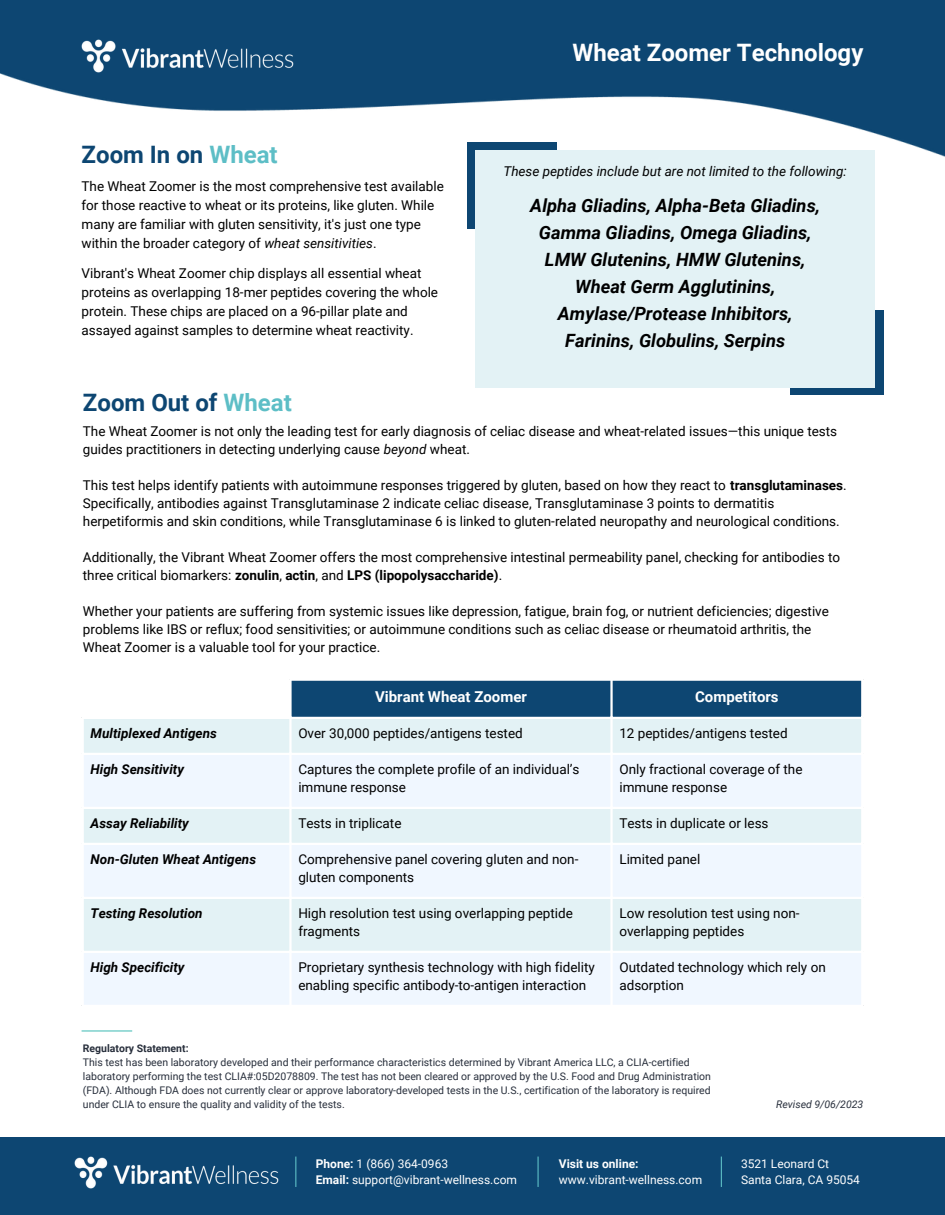
<style>
.page{position:relative;width:945px;height:1215px;background:#fff}
.page>*{position:absolute;margin:0;border:0;box-sizing:border-box;transform-origin:0 0}
.t1{font:700 24px "Roboto";color:#0d4672}
.t2{font:700 24px "Roboto";color:#fff}
.t3{font:italic 700 18.3px/27px "Roboto";color:#000;text-align:center}
.t4{font:700 15px "Roboto";color:#fff}
.t5{font:13.5px/18px "Roboto";color:#000}
.t6{font:italic 700 13.5px "Roboto";color:#000}
.t7{font:italic 13.5px "Roboto";color:#000}
.t8{font:12px "Roboto";color:#fff}
.t9{font:700 12px "Roboto";color:#fff}
.t10{font:10.5px/14px "Roboto";color:#282f3c}
.t11{font:700 10.5px "Roboto";color:#282f3c}
.t12{font:italic 10.5px "Roboto";color:#282f3c}
.s1{color:#5dbec6}
.s2{font-style:italic}
.s3{font-weight:700}
</style>
<div class="page">
<div style="left:0;top:1138px;width:945px;height:77px;background:#0d4672"></div>
<img style="left:75px;top:1157px;width:203px;height:31px">
<hr style="left:295px;top:1157px;width:1px;height:30px;background:#5dbec6">
<hr style="left:538px;top:1157px;width:1px;height:30px;background:#5dbec6">
<hr style="left:721px;top:1157px;width:1px;height:30px;background:#5dbec6">
<img style="left:0;top:0;width:945px;height:157px">
<img style="left:82px;top:40px;width:211px;height:32px">
<div style="left:292px;top:681px;width:569px;height:36px;background:#0d4672"></div>
<div style="left:84px;top:719px;width:777px;height:34px;background:#e3f2f5"></div>
<svg style="left:84px;top:755px;width:777px;height:250px;fill:#f0f7ff"></svg>
<hr style="left:289px;top:681px;width:3px;height:324px;background:#fff">
<hr style="left:610px;top:681px;width:3px;height:324px;background:#fff">
<hr style="left:82px;top:807px;width:781px;height:2px;background:#fff">
<hr style="left:82px;top:843px;width:781px;height:2px;background:#fff">
<hr style="left:82px;top:897px;width:781px;height:2px;background:#fff">
<hr style="left:82px;top:951px;width:781px;height:2px;background:#fff">
<div style="left:467px;top:142px;width:90px;height:87px;background:#0d4672"></div>
<div style="left:790px;top:310px;width:93px;height:85px;background:#0d4672"></div>
<div style="left:476px;top:150px;width:399px;height:238px;background:#e3f2f5"></div>
<hr style="left:82px;top:1030px;width:50px;height:2px;background:#51c1bb">
<p class="t1" style="left:82px;top:141px;width:198px">Zoom In on <span class="s1">Wheat</span></p>
<p class="t5" style="left:82px;top:177px;width:364px;line-height:18.8px">The Wheat Zoomer is the most comprehensive test available for those reactive to wheat or its proteins, like gluten. While many are familiar with gluten sensitivity, it's just one type within the broader category of <span class="s2">wheat sensitivities</span>.</p>
<p class="t5" style="left:82px;top:264px;width:358px;line-height:18.8px">Vibrant's Wheat Zoomer chip displays all essential wheat proteins as overlapping 18-mer peptides covering the whole protein. These chips are placed on a 96-pillar plate and assayed against samples to determine wheat reactivity.</p>
<p class="t1" style="left:83px;top:388px;width:210px">Zoom Out of <span class="s1">Wheat</span></p>
<p class="t2" style="left:573px;top:39px;width:292px">Wheat Zoomer Technology</p>
<p class="t7" style="left:504px;top:164px;width:345px">These peptides include but are not limited to the following:</p>
<p class="t3" style="left:530px;top:193px;width:291px">Alpha Gliadins, Alpha-Beta Gliadins,<br>Gamma Gliadins, Omega Gliadins,<br>LMW Glutenins, HMW Glutenins,<br>Wheat Germ Agglutinins,<br>Amylase/Protease Inhibitors,<br>Farinins, Globulins, Serpins</p>
<p class="t5" style="left:83px;top:422px;width:756px">The Wheat Zoomer is not only the leading test for early diagnosis of celiac disease and wheat-related issues—this unique tests guides practitioners in detecting underlying cause <span class="s2">beyond</span> wheat.</p>
<p class="t5" style="left:83px;top:476px;width:765px">This test helps identify patients with autoimmune responses triggered by gluten, based on how they react to <span class="s3">transglutaminases</span>.<br>Specifically, antibodies against Transglutaminase 2 indicate celiac disease, Transglutaminase 3 points to dermatitis herpetiformis and skin conditions, while Transglutaminase 6 is linked to gluten-related neuropathy and neurological conditions.</p>
<p class="t5" style="left:83px;top:548px;width:759px">Additionally, the Vibrant Wheat Zoomer offers the most comprehensive intestinal permeability panel, checking for antibodies to three critical biomarkers: <span class="s3">zonulin</span>, <span class="s3">actin</span>, and <span class="s3">LPS (lipopolysaccharide)</span>.</p>
<p class="t5" style="left:83px;top:602px;width:748px">Whether your patients are suffering from systemic issues like depression, fatigue, brain fog, or nutrient deficiencies; digestive problems like IBS or reflux; food sensitivities; or autoimmune conditions such as celiac disease or rheumatoid arthritis, the<br>Wheat Zoomer is a valuable tool for your practice.</p>
<p class="t4" style="left:375px;top:688px;width:153px">Vibrant Wheat Zoomer</p>
<p class="t4" style="left:695px;top:688px;width:85px">Competitors</p>
<p class="t6" style="left:91px;top:725px;width:128px">Multiplexed Antigens</p>
<p class="t5" style="left:298px;top:724px;width:226px">Over 30,000 peptides/antigens tested</p>
<p class="t5" style="left:619px;top:724px;width:170px">12 peptides/antigens tested</p>
<p class="t6" style="left:91px;top:761px;width:95px">High Sensitivity</p>
<p class="t5" style="left:298px;top:760px;width:283px">Captures the complete profile of an individual’s immune response</p>
<p class="t5" style="left:619px;top:760px;width:185px">Only fractional coverage of the immune response</p>
<p class="t6" style="left:91px;top:815px;width:100px">Assay Reliability</p>
<p class="t5" style="left:298px;top:814px;width:105px">Tests in triplicate</p>
<p class="t5" style="left:619px;top:814px;width:151px">Tests in duplicate or less</p>
<p class="t6" style="left:91px;top:851px;width:167px">Non-Gluten Wheat Antigens</p>
<p class="t5" style="left:298px;top:850px;width:282px">Comprehensive panel covering gluten and non&shy;gluten components</p>
<p class="t5" style="left:619px;top:850px;width:82px">Limited panel</p>
<p class="t6" style="left:91px;top:905px;width:113px">Testing Resolution</p>
<p class="t5" style="left:298px;top:904px;width:276px">High resolution test using overlapping peptide fragments</p>
<p class="t5" style="left:619px;top:904px;width:182px">Low resolution test using non&shy;overlapping peptides</p>
<p class="t6" style="left:91px;top:959px;width:96px">High Specificity</p>
<p class="t5" style="left:298px;top:958px;width:298px">Proprietary synthesis technology with high fidelity enabling specific antibody-to-antigen interaction</p>
<p class="t5" style="left:619px;top:958px;width:208px">Outdated technology which rely on adsorption</p>
<p class="t11" style="left:83px;top:1042px;width:107px">Regulatory Statement:</p>
<p class="t10" style="left:83px;top:1055px;width:630px">This test has been laboratory developed and their performance characteristics determined by Vibrant America LLC, a CLIA-certified laboratory performing the test CLIA#:05D2078809. The test has not been cleared or approved by the U.S. Food and Drug Administration (FDA). Although FDA does not currently clear or approve laboratory-developed tests in the U.S., certification of the laboratory is required under CLIA to ensure the quality and validity of the tests.</p>
<p class="t8" style="left:316px;top:1157px;width:134px"><span class="s3">Phone:</span> 1 (866) 364-0963</p>
<p class="t8" style="left:316px;top:1173px;width:203px"><span class="s3">Email:</span> support@vibrant-wellness.com</p>
<p class="t9" style="left:559px;top:1157px;width:81px">Visit us online:</p>
<p class="t8" style="left:559px;top:1173px;width:145px">www.vibrant-wellness.com</p>
<p class="t12" style="left:776px;top:1098px;width:89px">Revised 9/06/2023</p>
<p class="t8" style="left:741px;top:1157px;width:90px">3521 Leonard Ct</p>
<p class="t8" style="left:741px;top:1173px;width:120px">Santa Clara, CA 95054</p>
</div>
